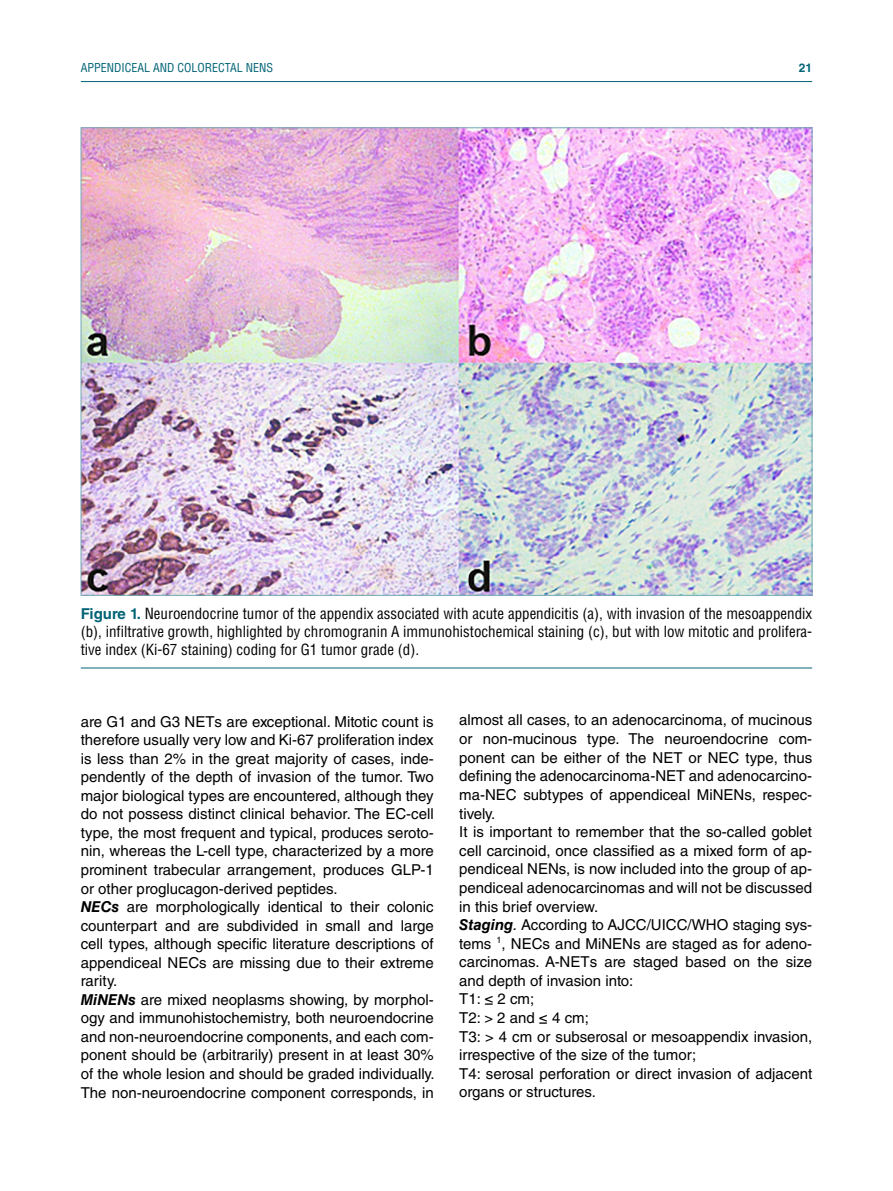
<style>
.page{position:relative;width:893px;height:1191px;background:#fff}
.page>*{position:absolute;margin:0;border:0;box-sizing:border-box;transform-origin:0 0}
.t1{font:15px/18.6px "Helvetica LT Std";color:#000}
.t2{font:condensed 15px/18px "Helvetica LT Std";color:#000;text-align:justify}
.t3{font:condensed 12px "Helvetica LT Std";color:#006375}
.t4{font:700 12px "Helvetica LT Std";color:#006375}
.s1{font-weight:700;font-stretch:normal;color:#006375}
.s2{font-weight:700;font-style:italic}
.s3{font-style:italic}
</style>
<div class="page">
<hr style="left:81px;top:81px;width:731px;height:1px;background:#006375">
<img style="left:83px;top:130px;width:727px;height:463px">
<hr style="left:81px;top:667px;width:731px;height:1px;background:#006375">
<p class="t3" style="left:81px;top:61px;width:194px">APPENDICEAL AND COLORECTAL NENS</p>
<p class="t4" style="left:799px;top:61px;width:15px">21</p>
<p class="t2" style="left:81px;top:604px;width:733px"><span class="s1">Figure 1.</span> Neuroendocrine tumor of the appendix associated with acute appendicitis (a), with invasion of the mesoappendix (b), infiltrative growth, highlighted by chromogranin A immunohistochemical staining (c), but with low mitotic and prolifera&shy;tive index (Ki-67 staining) coding for G1 tumor grade (d).</p>
<p class="t1" style="left:81px;top:712px;width:355px">are G1 and G3 NETs are exceptional. Mitotic count is therefore usually very low and Ki-67 proliferation index is less than 2% in the great majority of cases, inde&shy;pendently of the depth of invasion of the tumor. Two major biological types are encountered, although they do not possess distinct clinical behavior. The EC-cell type, the most frequent and typical, produces seroto&shy;nin, whereas the L-cell type, characterized by a more prominent trabecular arrangement, produces GLP-1 or other proglucagon-derived peptides.<br><span class="s2">NECs</span> are morphologically identical to their colonic counterpart and are subdivided in small and large cell types, although specific literature descriptions of appendiceal NECs are missing due to their extreme rarity.<br><span class="s2">MiNENs</span> are mixed neoplasms showing, by morphol&shy;ogy and immunohistochemistry, both neuroendocrine and non-neuroendocrine components, and each com&shy;ponent should be (arbitrarily) present in at least 30% of the whole lesion and should be graded individually.<br>The non-neuroendocrine component corresponds, in</p>
<p class="t1" style="left:459px;top:711px;width:354px">almost all cases, to an adenocarcinoma, of mucinous or non-mucinous type. The neuroendocrine com&shy;ponent can be either of the NET or NEC type, thus defining the adenocarcinoma-NET and adenocarcino&shy;ma-NEC subtypes of appendiceal MiNENs, respec&shy;tively.<br>It is important to remember that the so-called goblet cell carcinoid, once classified as a mixed form of ap&shy;pendiceal NENs, is now included into the group of ap&shy;pendiceal adenocarcinomas and will not be discussed in this brief overview.<br><span class="s2">Staging</span><span class="s3">.</span> According to AJCC/UICC/WHO staging sys&shy;tems <sup>1</sup>, NECs and MiNENs are staged as for adeno&shy;carcinomas. A-NETs are staged based on the size and depth of invasion into:<br>T1: ≤ 2 cm;<br>T2: &gt; 2 and ≤ 4 cm;<br>T3: &gt; 4 cm or subserosal or mesoappendix invasion, irrespective of the size of the tumor;<br>T4: serosal perforation or direct invasion of adjacent organs or structures.</p>
</div>
